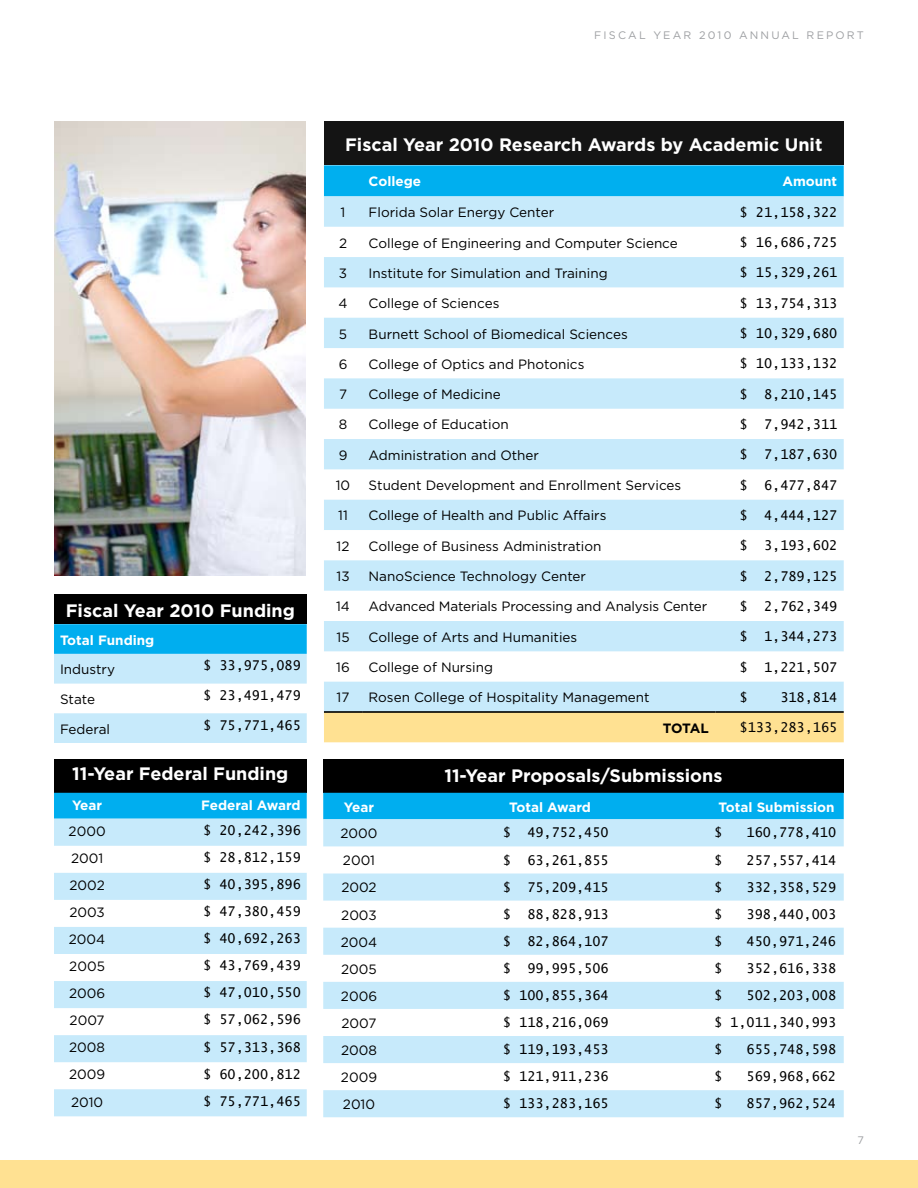
<style>
.page{position:relative;width:918px;height:1188px;background:#fff}
.page>*{position:absolute;margin:0;border:0;box-sizing:border-box;transform-origin:0 0}
.t1{font:700 18px "Gotham";color:#fff}
.t2{font:13.5px "Gotham";color:#000}
.t3{font:13.5px "Lucida Sans Typewriter";color:#000}
.t4{font:700 13.5px "Gotham";color:#fff}
.t5{font:700 13.5px "Gotham";letter-spacing:-.03em;color:#000}
.t6{font:10.8px "Gotham";letter-spacing:.2em;color:#9d9fa2}
</style>
<div class="page">
<div style="left:0;top:1160px;width:918px;height:28px;background:#ffe192"></div>
<div style="left:54px;top:759px;width:253px;height:34px;background:#000"></div>
<div style="left:54px;top:793px;width:253px;height:26px;background:#00aeef"></div>
<svg style="left:54px;top:819px;width:253px;height:297px;fill:#c7eafb"></svg>
<div style="left:323px;top:759px;width:521px;height:34px;background:#000"></div>
<div style="left:323px;top:793px;width:521px;height:26px;background:#00aeef"></div>
<svg style="left:323px;top:819px;width:521px;height:298px;fill:#c7eafb"></svg>
<div style="left:324px;top:122px;width:520px;height:43px;background:#141414"></div>
<div style="left:324px;top:165px;width:520px;height:31px;background:#00afef"></div>
<svg style="left:324px;top:196px;width:520px;height:515px;fill:#c7eafb"></svg>
<div style="left:324px;top:713px;width:520px;height:29px;background:#ffe192"></div>
<hr style="left:324px;top:711px;width:38px;height:2px;background:#000">
<hr style="left:362px;top:711px;width:353px;height:2px;background:#000">
<hr style="left:715px;top:711px;width:129px;height:2px;background:#000">
<div style="left:54px;top:594px;width:253px;height:30px;background:#000"></div>
<svg style="left:54px;top:624px;width:253px;height:119px"></svg>
<img style="left:54px;top:122px;width:251px;height:454px">
<p class="t6" style="left:594px;top:29px;width:271px">FISCAL YEAR 2010 ANN UAL REPORT</p>
<h1 class="t1" style="left:66px;top:600px;width:231px">Fiscal Year 2010 Funding</h1>
<p class="t4" style="left:60px;top:632px;width:96px">Total Funding</p>
<p class="t2" style="left:60px;top:662px;width:57px">Industry</p>
<p class="t3" style="left:203px;top:658px;width:99px">$ 33,975,089</p>
<p class="t2" style="left:60px;top:692px;width:37px">State</p>
<p class="t3" style="left:203px;top:687px;width:99px">$ 23,491,479</p>
<p class="t2" style="left:60px;top:722px;width:52px">Federal</p>
<p class="t3" style="left:203px;top:717px;width:99px">$ 75,771,465</p>
<h1 class="t1" style="left:72px;top:763px;width:218px">11-Year Federal Funding</h1>
<p class="t4" style="left:72px;top:797px;width:32px">Year</p>
<p class="t4" style="left:201px;top:797px;width:101px">Federal Award</p>
<p class="t2" style="left:69px;top:824px;width:39px">2000</p>
<p class="t3" style="left:203px;top:823px;width:99px">$ 20,242,396</p>
<p class="t2" style="left:71px;top:851px;width:34px">2001</p>
<p class="t3" style="left:203px;top:850px;width:99px">$ 28,812,159</p>
<p class="t2" style="left:69px;top:878px;width:37px">2002</p>
<p class="t3" style="left:203px;top:877px;width:99px">$ 40,395,896</p>
<p class="t2" style="left:69px;top:905px;width:37px">2003</p>
<p class="t3" style="left:203px;top:904px;width:99px">$ 47,380,459</p>
<p class="t2" style="left:69px;top:932px;width:38px">2004</p>
<p class="t3" style="left:203px;top:931px;width:99px">$ 40,692,263</p>
<p class="t2" style="left:69px;top:959px;width:37px">2005</p>
<p class="t3" style="left:203px;top:958px;width:99px">$ 43,769,439</p>
<p class="t2" style="left:69px;top:986px;width:38px">2006</p>
<p class="t3" style="left:203px;top:985px;width:99px">$ 47,010,550</p>
<p class="t2" style="left:70px;top:1013px;width:37px">2007</p>
<p class="t3" style="left:203px;top:1012px;width:99px">$ 57,062,596</p>
<p class="t2" style="left:69px;top:1040px;width:37px">2008</p>
<p class="t3" style="left:203px;top:1039px;width:99px">$ 57,313,368</p>
<p class="t2" style="left:69px;top:1067px;width:38px">2009</p>
<p class="t3" style="left:203px;top:1066px;width:99px">$ 60,200,812</p>
<p class="t2" style="left:71px;top:1094px;width:34px">2010</p>
<p class="t3" style="left:203px;top:1093px;width:99px">$ 75,771,465</p>
<h1 class="t1" style="left:345px;top:134px;width:479px">Fiscal Year 2010 Research Awards by Academic Unit</h1>
<p class="t4" style="left:369px;top:174px;width:54px">College</p>
<p class="t4" style="left:782px;top:174px;width:56px">Amount</p>
<p class="t2" style="left:341px;top:205px;width:6px">1</p>
<p class="t2" style="left:369px;top:205px;width:187px">Florida Solar Energy Center</p>
<p class="t3" style="left:740px;top:204px;width:99px">$ 21,158,322</p>
<p class="t2" style="left:339px;top:235px;width:10px">2</p>
<p class="t2" style="left:369px;top:235px;width:311px">College of Engineering and Computer Science</p>
<p class="t3" style="left:740px;top:235px;width:99px">$ 16,686,725</p>
<p class="t2" style="left:339px;top:266px;width:10px">3</p>
<p class="t2" style="left:369px;top:266px;width:241px">Institute for Simulation and Training</p>
<p class="t3" style="left:740px;top:265px;width:99px">$ 15,329,261</p>
<p class="t2" style="left:339px;top:296px;width:11px">4</p>
<p class="t2" style="left:369px;top:296px;width:132px">College of Sciences</p>
<p class="t3" style="left:740px;top:295px;width:99px">$ 13,754,313</p>
<p class="t2" style="left:339px;top:326px;width:10px">5</p>
<p class="t2" style="left:369px;top:326px;width:261px">Burnett School of Biomedical Sciences</p>
<p class="t3" style="left:740px;top:326px;width:99px">$ 10,329,680</p>
<p class="t2" style="left:339px;top:357px;width:10px">6</p>
<p class="t2" style="left:369px;top:357px;width:217px">College of Optics and Photonics</p>
<p class="t3" style="left:740px;top:356px;width:99px">$ 10,133,132</p>
<p class="t2" style="left:339px;top:387px;width:10px">7</p>
<p class="t2" style="left:369px;top:387px;width:134px">College of Medicine</p>
<p class="t3" style="left:740px;top:386px;width:99px">$ 8,210,145</p>
<p class="t2" style="left:339px;top:417px;width:10px">8</p>
<p class="t2" style="left:369px;top:417px;width:142px">College of Education</p>
<p class="t3" style="left:740px;top:416px;width:99px">$ 7,942,311</p>
<p class="t2" style="left:339px;top:448px;width:10px">9</p>
<p class="t2" style="left:369px;top:448px;width:172px">Administration and Other</p>
<p class="t3" style="left:740px;top:447px;width:99px">$ 7,187,630</p>
<p class="t2" style="left:336px;top:478px;width:16px">10</p>
<p class="t2" style="left:369px;top:478px;width:314px">Student Development and Enrollment Services</p>
<p class="t3" style="left:740px;top:477px;width:99px">$ 6,477,847</p>
<p class="t2" style="left:338px;top:508px;width:11px">11</p>
<p class="t2" style="left:369px;top:508px;width:239px">College of Health and Public Affairs</p>
<p class="t3" style="left:740px;top:507px;width:99px">$ 4,444,127</p>
<p class="t2" style="left:337px;top:539px;width:14px">12</p>
<p class="t2" style="left:369px;top:539px;width:234px">College of Business Administration</p>
<p class="t3" style="left:740px;top:538px;width:99px">$ 3,193,602</p>
<p class="t2" style="left:337px;top:569px;width:15px">13</p>
<p class="t2" style="left:369px;top:569px;width:219px">NanoScience Technology Center</p>
<p class="t3" style="left:740px;top:568px;width:99px">$ 2,789,125</p>
<p class="t2" style="left:336px;top:599px;width:15px">14</p>
<p class="t2" style="left:369px;top:599px;width:340px">Advanced Materials Processing and Analysis Center</p>
<p class="t3" style="left:740px;top:598px;width:99px">$ 2,762,349</p>
<p class="t2" style="left:337px;top:629px;width:15px">15</p>
<p class="t2" style="left:369px;top:629px;width:210px">College of Arts and Humanities</p>
<p class="t3" style="left:740px;top:629px;width:99px">$ 1,344,273</p>
<p class="t2" style="left:336px;top:660px;width:15px">16</p>
<p class="t2" style="left:369px;top:660px;width:126px">College of Nursing</p>
<p class="t3" style="left:740px;top:659px;width:99px">$ 1,221,507</p>
<p class="t2" style="left:337px;top:690px;width:14px">17</p>
<p class="t2" style="left:369px;top:690px;width:283px">Rosen College of Hospitality Management</p>
<p class="t3" style="left:740px;top:689px;width:10px">$</p>
<p class="t3" style="left:780px;top:689px;width:58px">318,814</p>
<p class="t5" style="left:663px;top:720px;width:47px">TOTAL</p>
<p class="t3" style="left:740px;top:720px;width:99px">$133,283,165</p>
<h1 class="t1" style="left:444px;top:765px;width:280px">11-Year Proposals/Submissions</h1>
<p class="t4" style="left:344px;top:799px;width:32px">Year</p>
<p class="t4" style="left:509px;top:799px;width:83px">Total Award</p>
<p class="t4" style="left:719px;top:799px;width:117px">Total Submission</p>
<p class="t2" style="left:340px;top:826px;width:39px">2000</p>
<p class="t3" style="left:503px;top:825px;width:107px">$ 49,752,450</p>
<p class="t3" style="left:714px;top:825px;width:10px">$</p>
<p class="t3" style="left:747px;top:825px;width:91px">160,778,410</p>
<p class="t2" style="left:343px;top:853px;width:34px">2001</p>
<p class="t3" style="left:503px;top:852px;width:107px">$ 63,261,855</p>
<p class="t3" style="left:714px;top:852px;width:10px">$</p>
<p class="t3" style="left:747px;top:852px;width:91px">257,557,414</p>
<p class="t2" style="left:341px;top:880px;width:37px">2002</p>
<p class="t3" style="left:503px;top:879px;width:107px">$ 75,209,415</p>
<p class="t3" style="left:714px;top:879px;width:10px">$</p>
<p class="t3" style="left:747px;top:879px;width:91px">332,358,529</p>
<p class="t2" style="left:341px;top:907px;width:37px">2003</p>
<p class="t3" style="left:503px;top:906px;width:107px">$ 88,828,913</p>
<p class="t3" style="left:714px;top:906px;width:10px">$</p>
<p class="t3" style="left:747px;top:906px;width:91px">398,440,003</p>
<p class="t2" style="left:341px;top:934px;width:38px">2004</p>
<p class="t3" style="left:503px;top:933px;width:107px">$ 82,864,107</p>
<p class="t3" style="left:714px;top:933px;width:10px">$</p>
<p class="t3" style="left:747px;top:933px;width:91px">450,971,246</p>
<p class="t2" style="left:341px;top:961px;width:37px">2005</p>
<p class="t3" style="left:503px;top:960px;width:107px">$ 99,995,506</p>
<p class="t3" style="left:714px;top:960px;width:10px">$</p>
<p class="t3" style="left:747px;top:960px;width:91px">352,616,338</p>
<p class="t2" style="left:341px;top:989px;width:38px">2006</p>
<p class="t3" style="left:503px;top:987px;width:107px">$ 100,855,364</p>
<p class="t3" style="left:714px;top:987px;width:10px">$</p>
<p class="t3" style="left:747px;top:987px;width:91px">502,203,008</p>
<p class="t2" style="left:341px;top:1016px;width:37px">2007</p>
<p class="t3" style="left:503px;top:1014px;width:107px">$ 118,216,069</p>
<p class="t3" style="left:714px;top:1014px;width:124px">$ 1,011,340,993</p>
<p class="t2" style="left:341px;top:1043px;width:37px">2008</p>
<p class="t3" style="left:503px;top:1042px;width:107px">$ 119,193,453</p>
<p class="t3" style="left:714px;top:1042px;width:10px">$</p>
<p class="t3" style="left:747px;top:1042px;width:91px">655,748,598</p>
<p class="t2" style="left:341px;top:1070px;width:38px">2009</p>
<p class="t3" style="left:503px;top:1069px;width:107px">$ 121,911,236</p>
<p class="t3" style="left:714px;top:1069px;width:10px">$</p>
<p class="t3" style="left:747px;top:1069px;width:91px">569,968,662</p>
<p class="t2" style="left:343px;top:1097px;width:34px">2010</p>
<p class="t3" style="left:503px;top:1096px;width:107px">$ 133,283,165</p>
<p class="t3" style="left:714px;top:1096px;width:10px">$</p>
<p class="t3" style="left:747px;top:1096px;width:91px">857,962,524</p>
<p class="t6" style="left:858px;top:1135px;width:8px">7</p>
</div>
